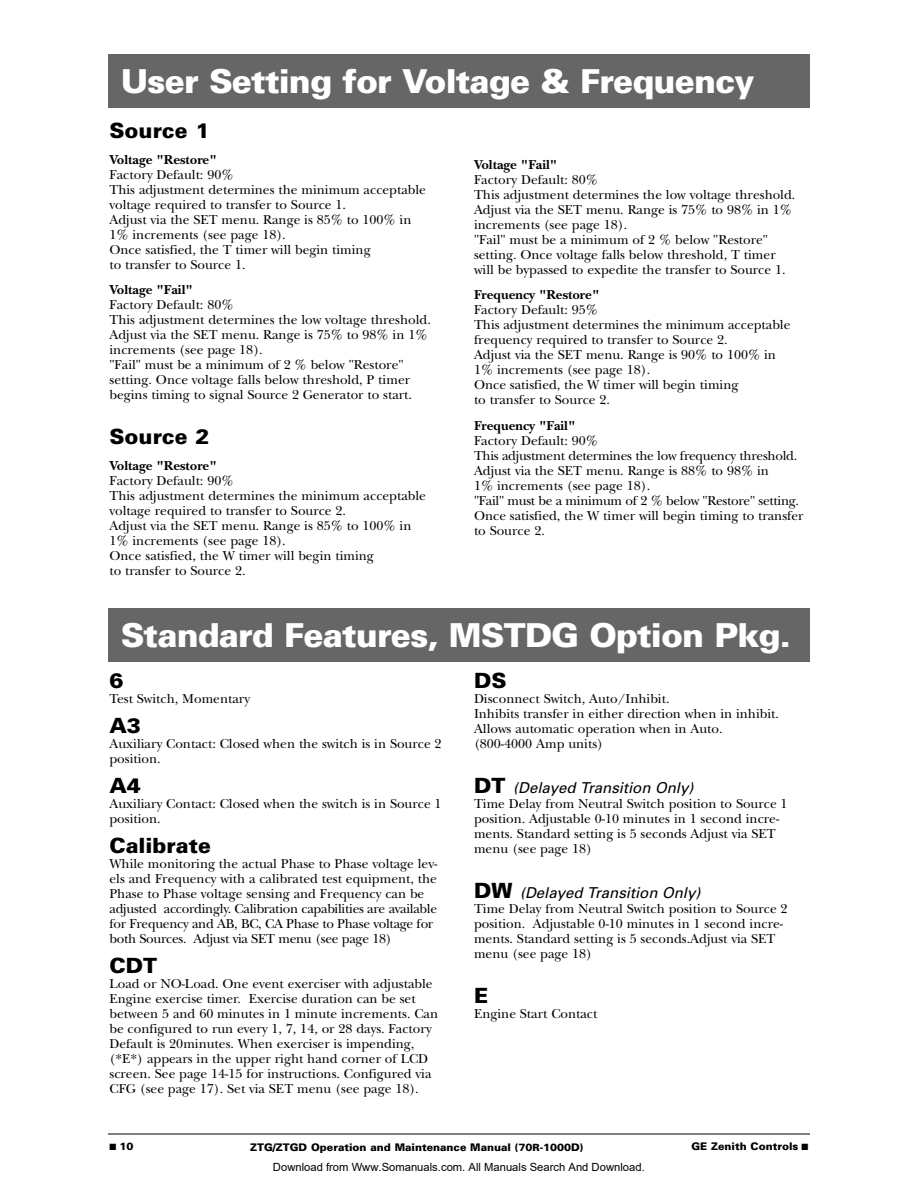
<style>
.page{position:relative;width:918px;height:1188px;background:#fff}
.page>*{position:absolute;margin:0;border:0;box-sizing:border-box;transform-origin:0 0}
.t1{font:900 33px "Univers";letter-spacing:-.025em;color:#fff}
.t2{font:900 21px "Univers";color:#000}
.t3{font:italic 15px "Univers";color:#000}
.t4{font:13.5px/15px "New Baskerville";color:#000}
.t5{font:700 13.5px "New Baskerville";color:#000}
.t6{font:11.25px "Arial";color:#000}
.t7{font:900 10.5px "Univers";color:#000}
.s1{font-weight:900;font-style:normal;font-size:21px}
.s2{font-size:10.05px}
</style>
<div class="page">
<hr style="left:108px;top:1134px;width:702px;height:1px;background:#000">
<div style="left:108px;top:54px;width:702px;height:54px;background:#666"></div>
<div style="left:108px;top:608px;width:702px;height:54px;background:#666"></div>
<h1 class="t1" style="left:121px;top:69px;width:635px">User Setting for Voltage &amp; Frequency</h1>
<h2 class="t2" style="left:110px;top:123px;width:101px">Source 1</h2>
<p class="t5" style="left:110px;top:155px;width:109px">Voltage "Restore"</p>
<p class="t4" style="left:110px;top:168px;width:318px">Factory Default: 90%<br>This adjustment determines the minimum acceptable voltage required to transfer to Source 1.<br>Adjust via the SET menu. Range is 85% to 100% in 1% increments (see page 18).<br>Once satisfied, the T timer will begin timing<br>to transfer to Source 1.</p>
<p class="t5" style="left:110px;top:285px;width:85px">Voltage "Fail"</p>
<p class="t4" style="left:110px;top:299px;width:323px">Factory Default: 80%<br>This adjustment determines the low voltage threshold.<br>Adjust via the SET menu. Range is 75% to 98% in 1% increments (see page 18).<br>"Fail" must be a minimum of 2 % below "Restore" setting. Once voltage falls below threshold, P timer begins timing to signal Source 2 Generator to start.</p>
<h2 class="t2" style="left:110px;top:429px;width:101px">Source 2</h2>
<p class="t5" style="left:110px;top:461px;width:109px">Voltage "Restore"</p>
<p class="t4" style="left:110px;top:474px;width:318px">Factory Default: 90%<br>This adjustment determines the minimum acceptable voltage required to transfer to Source 2.<br>Adjust via the SET menu. Range is 85% to 100% in 1% increments (see page 18).<br>Once satisfied, the W timer will begin timing<br>to transfer to Source 2.</p>
<p class="t5" style="left:474px;top:160px;width:85px">Voltage "Fail"</p>
<p class="t4" style="left:474px;top:174px;width:323px">Factory Default: 80%<br>This adjustment determines the low voltage threshold.<br>Adjust via the SET menu. Range is 75% to 98% in 1% increments (see page 18).<br>"Fail" must be a minimum of 2 % below "Restore" setting. Once voltage falls below threshold, T timer will be bypassed to expedite the transfer to Source 1.</p>
<p class="t5" style="left:474px;top:290px;width:127px">Frequency "Restore"</p>
<p class="t4" style="left:474px;top:304px;width:318px">Factory Default: 95%<br>This adjustment determines the minimum acceptable frequency required to transfer to Source 2.<br>Adjust via the SET menu. Range is 90% to 100% in 1% increments (see page 18).<br>Once satisfied, the W timer will begin timing<br>to transfer to Source 2.</p>
<p class="t5" style="left:474px;top:421px;width:103px">Frequency "Fail"</p>
<p class="t4" style="left:474px;top:435px;width:331px">Factory Default: 90%<br>This adjustment determines the low frequency threshold.<br>Adjust via the SET menu. Range is 88% to 98% in<br>1% increments (see page 18).<br>"Fail" must be a minimum of 2 % below "Restore" setting.<br>Once satisfied, the W timer will begin timing to transfer to Source 2.</p>
<h1 class="t1" style="left:121px;top:623px;width:672px">Standard Features, MSTDG Option Pkg.</h1>
<h2 class="t2" style="left:110px;top:673px;width:16px">6</h2>
<p class="t4" style="left:110px;top:692px;width:142px">Test Switch, Momentary</p>
<h2 class="t2" style="left:110px;top:718px;width:33px">A3</h2>
<p class="t4" style="left:110px;top:737px;width:334px">Auxiliary Contact: Closed when the switch is in Source 2 position.</p>
<h2 class="t2" style="left:110px;top:778px;width:33px">A4</h2>
<p class="t4" style="left:110px;top:797px;width:334px">Auxiliary Contact: Closed when the switch is in Source 1 position.</p>
<h2 class="t2" style="left:110px;top:838px;width:103px">Calibrate</h2>
<p class="t4" style="left:110px;top:857px;width:329px">While monitoring the actual Phase to Phase voltage lev&shy;els and Frequency with a calibrated test equipment, the Phase to Phase voltage sensing and Frequency can be adjusted accordingly. Calibration capabilities are available for Frequency and AB, BC, CA Phase to Phase voltage for both Sources. Adjust via SET menu (see page 18)</p>
<h2 class="t2" style="left:110px;top:958px;width:49px">CDT</h2>
<p class="t4" style="left:110px;top:977px;width:330px">Load or NO-Load. One event exerciser with adjustable Engine exercise timer. Exercise duration can be set between 5 and 60 minutes in 1 minute increments. Can be configured to run every 1, 7, 14, or 28 days. Factory Default is 20minutes. When exerciser is impending, (*E*) appears in the upper right hand corner of LCD screen. See page 14-15 for instructions. Configured via CFG (see page 17). Set via SET menu (see page 18).</p>
<h2 class="t2" style="left:474px;top:673px;width:34px">DS</h2>
<p class="t4" style="left:474px;top:693px;width:306px">Disconnect Switch, Auto/Inhibit.<br>Inhibits transfer in either direction when in inhibit.<br>Allows automatic operation when in Auto. (800-4000 Amp units)</p>
<p class="t3" style="left:474px;top:782px;width:221px"><span class="s1">DT</span> (Delayed Transition Only)</p>
<p class="t4" style="left:474px;top:798px;width:315px">Time Delay from Neutral Switch position to Source 1 position. Adjustable 0-10 minutes in 1 second incre&shy;ments. Standard setting is 5 seconds Adjust via SET menu (see page 18)</p>
<p class="t3" style="left:474px;top:887px;width:228px"><span class="s1">DW</span> (Delayed Transition Only)</p>
<p class="t4" style="left:474px;top:903px;width:315px">Time Delay from Neutral Switch position to Source 2 position. Adjustable 0-10 minutes in 1 second incre&shy;ments. Standard setting is 5 seconds.Adjust via SET menu (see page 18)</p>
<h2 class="t2" style="left:474px;top:988px;width:16px">E</h2>
<p class="t4" style="left:474px;top:1008px;width:125px">Engine Start Contact</p>
<p class="t7" style="left:110px;top:1143px;width:26px">■ 10</p>
<p class="t7" style="left:250px;top:1143px;width:335px">ZTG/ZTGD Operation and Maintenance Manual (70<span class="s2">R</span>-1000D)</p>
<p class="t7" style="left:692px;top:1143px;width:118px">GE Zenith Controls ■</p>
<p class="t6" style="left:273px;top:1160px;width:373px">Download from Www.Somanuals.com. All Manuals Search And Download.</p>
</div>
